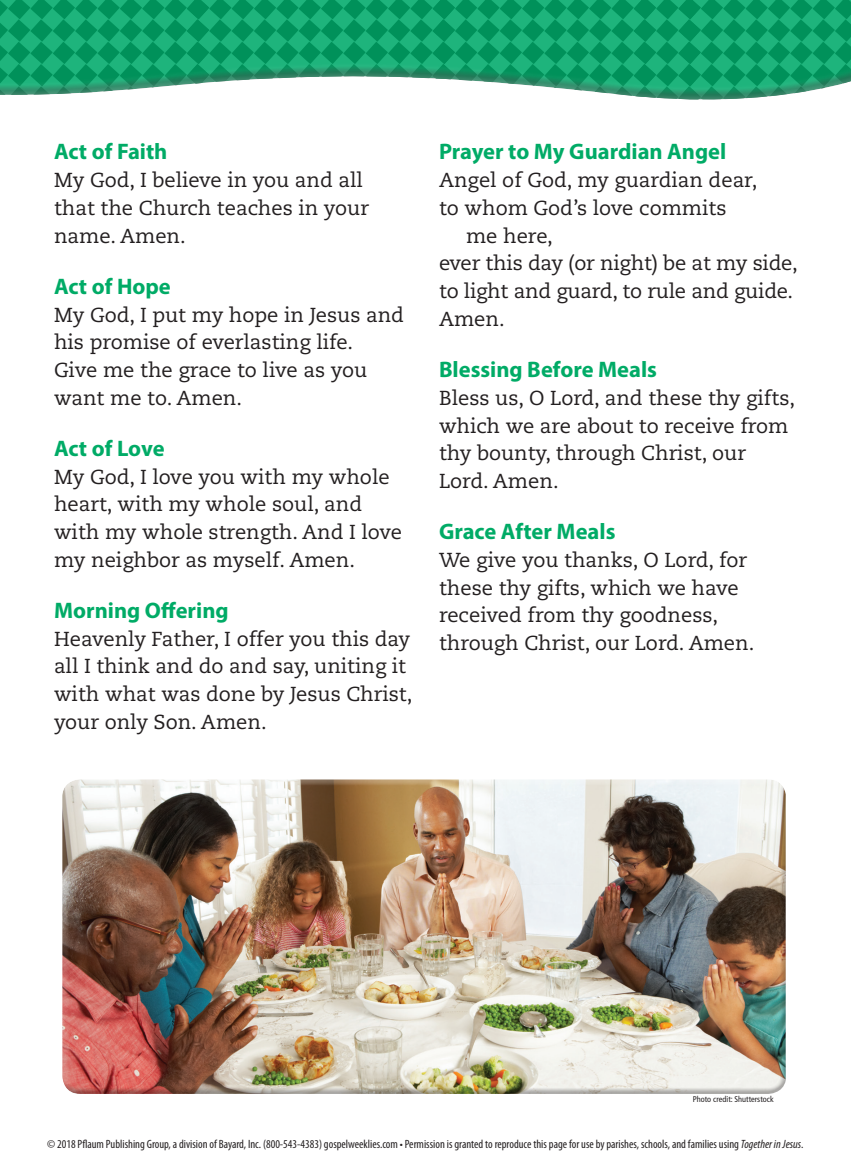
<style>
.page{position:relative;width:851px;height:1175px;background:#fff}
.page>*{position:absolute;margin:0;border:0;box-sizing:border-box;transform-origin:0 0}
.t1{font:700 22.5px "Myriad Pro";color:#00ab66}
.t2{font:20.25px/27.8px "Caecilia LT Std";color:#231f20}
.t3{font:condensed 12px "Myriad Pro";color:#231f20}
.t4{font:condensed 8.25px "Frutiger";color:#231f20}
.s1{font-style:italic}
</style>
<div class="page">
<div style="left:0;top:0;width:850px;height:100px;background:#231f20;opacity:.3"></div>
<div style="left:59px;top:783px;width:728px;height:311px;background:#231f20;opacity:.35"></div>
<p class="t1" style="left:54px;top:137px;width:115px">Act of Faith</p>
<p class="t2" style="left:54px;top:167px;width:316px">My God, I believe in you and all that the Church teaches in your name. Amen.</p>
<p class="t1" style="left:54px;top:271px;width:118px">Act of Hope</p>
<p class="t2" style="left:54px;top:301px;width:351px">My God, I put my hope in Jesus and his promise of everlasting life.<br>Give me the grace to live as you want me to. Amen.</p>
<p class="t1" style="left:54px;top:433px;width:112px">Act of Love</p>
<p class="t2" style="left:54px;top:463px;width:349px">My God, I love you with my whole heart, with my whole soul, and with my whole strength. And I love my neighbor as myself. Amen.</p>
<p class="t1" style="left:54px;top:595px;width:176px">Morning Offering</p>
<p class="t2" style="left:54px;top:625px;width:360px">Heavenly Father, I offer you this day all I think and do and say, uniting it with what was done by Jesus Christ, your only Son. Amen.</p>
<p class="t1" style="left:439px;top:137px;width:289px">Prayer to My Guardian Angel</p>
<p class="t2" style="left:439px;top:167px;width:320px">Angel of God, my guardian dear,</p>
<p class="t2" style="left:439px;top:194px;width:289px">to whom God’s love commits</p>
<p class="t2" style="left:466px;top:222px;width:88px">me here,</p>
<p class="t2" style="left:439px;top:250px;width:360px">ever this day (or night) be at my side,</p>
<p class="t2" style="left:439px;top:278px;width:356px">to light and guard, to rule and guide.</p>
<p class="t2" style="left:439px;top:305px;width:67px">Amen.</p>
<p class="t1" style="left:439px;top:355px;width:219px">Blessing Before Meals</p>
<p class="t2" style="left:439px;top:384px;width:357px">Bless us, O Lord, and these thy gifts, which we are about to receive from thy bounty, through Christ, our<br>Lord. Amen.</p>
<p class="t1" style="left:439px;top:517px;width:178px">Grace After Meals</p>
<p class="t2" style="left:439px;top:546px;width:317px">We give you thanks, O Lord, for these thy gifts, which we have received from thy goodness, through Christ, our Lord. Amen.</p>
<p class="t4" style="left:692px;top:1094px;width:82px">Photo credit: Shutterstock</p>
<p class="t3" style="left:47px;top:1136px;width:757px">© 2018 Pflaum Publishing Group, a division of Bayard, Inc. (800-543-4383) gospelweeklies.com • Permission is granted to reproduce this page for use by parishes, schools, and families using <span class="s1">Together in Jesus</span>.</p>
</div>
